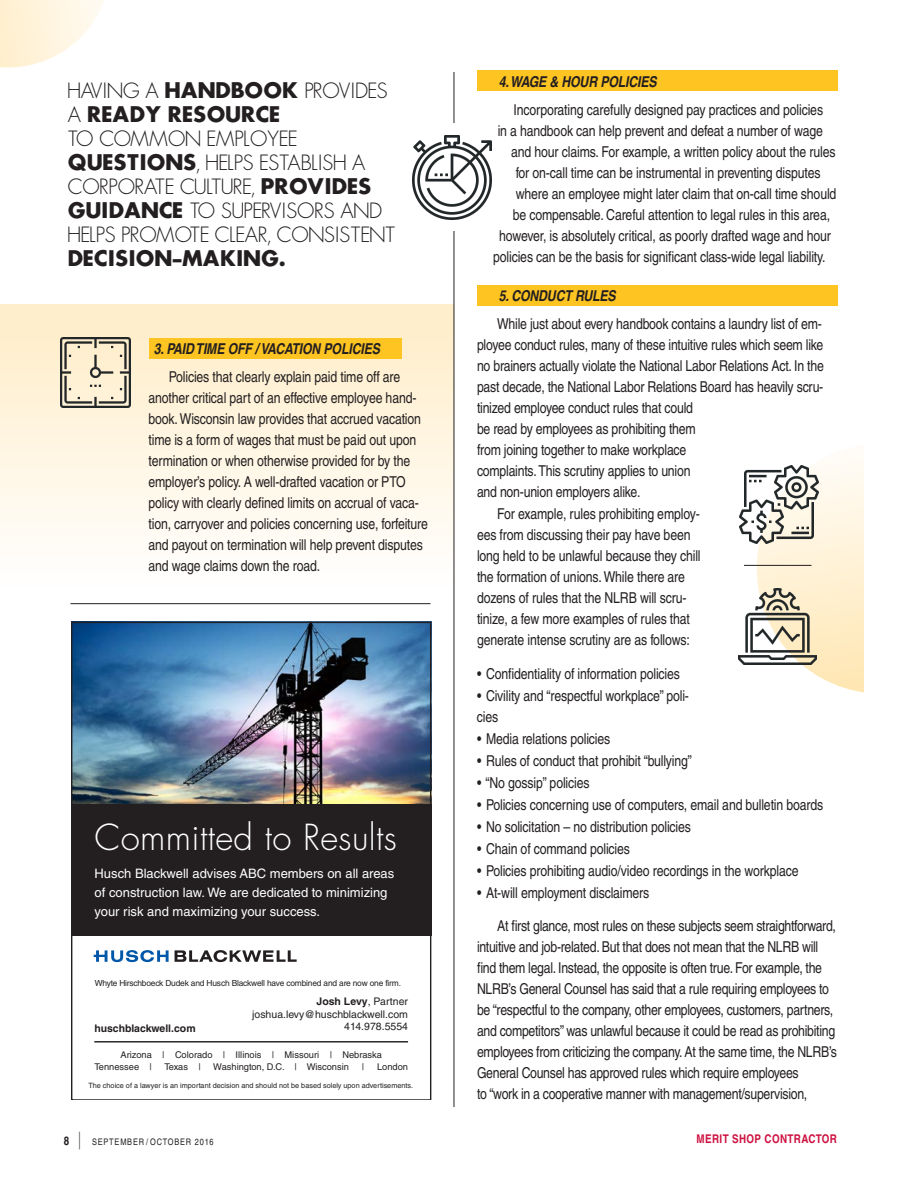
<style>
.page{position:relative;width:909px;height:1188px;background:#fff}
.page>*{position:absolute;margin:0;border:0;box-sizing:border-box;transform-origin:0 0}
.t1{font:300 34.95px "Futura Std";letter-spacing:.01em;color:#fff}
.t2{font:300 21px/24px "Futura";letter-spacing:-.02em;color:#231f20}
.t3{font:condensed 15px/21px "Helvetica";letter-spacing:-.01em;color:#231f20}
.t4{font:italic 700 condensed 15px "Helvetica";letter-spacing:-.01em;color:#231f20}
.t5{font:13.05px/18.8px "Helvetica LT Std";color:#fff}
.t6{font:700 condensed 12px "Helvetica";letter-spacing:.03em;color:#cd1141}
.t7{font:10.5px/12.6px "Helvetica LT Std";color:#231f20;text-align:right}
.t8{font:700 10.5px "Helvetica LT Std";color:#231f20}
.t9{font:9.3px/11.7px "Helvetica LT Std";color:#231f20}
.t10{font:condensed 9px "Helvetica";letter-spacing:.09em;color:#231f20}
.t11{font:8.4px "Helvetica LT Std";letter-spacing:-.02em;color:#231f20}
.t12{font:7.2px "Helvetica LT Std";color:#231f20}
.s1{font-weight:700}
.s2{font-weight:700;font-size:12px}
.s3{font-family:"Helvetica LT Std";font-weight:300;font-size:17.7px}
</style>
<div class="page">
<svg style="left:0;top:0;width:104px;height:67px"></svg>
<div style="left:477px;top:70px;width:361px;height:21px;background:#fec422"></div>
<div style="left:477px;top:285px;width:361px;height:21px;background:#fec422"></div>
<div style="left:0;top:304px;width:454px;height:283px;background:linear-gradient(to bottom,#ffecc4,#fffefe)"></div>
<img style="left:60px;top:337px;width:71px;height:71px">
<img style="left:73px;top:624px;width:356px;height:181px">
<div style="left:71px;top:805px;width:360px;height:131px;background:#231f20"></div>
<svg style="left:94px;top:950px;width:75px;height:12px"></svg>
<svg style="left:175px;top:950px;width:122px;height:12px"></svg>
<hr style="left:94px;top:1041px;width:314px;height:2px;background:#231f20">
<div style="left:149px;top:338px;width:253px;height:20px;background:#fec422"></div>
<hr style="left:454px;top:72px;width:1px;height:1035px;background:#231f20">
<div style="left:405px;top:123px;width:99px;height:108px;background:#fff"></div>
<img style="left:413px;top:135px;width:78px;height:84px">
<hr style="left:70px;top:603px;width:360px;height:1px;background:#231f20">
<svg style="left:757px;top:460px;width:107px;height:233px"></svg>
<img style="left:740px;top:465px;width:78px;height:79px">
<img style="left:738px;top:588px;width:79px;height:76px">
<hr style="left:744px;top:565px;width:68px;height:1px;background:#231f20">
<p class="t2" style="left:67px;top:78px;width:330px">HAVING A <span class="s1">HANDBOOK</span> PROVIDES<br>A <span class="s1">READY RESOURCE<br></span>TO COMMON EMPLOYEE<br><span class="s1">QUESTIONS</span>, HELPS ESTABLISH A<br>CORPORATE CULTURE, <span class="s1">PROVIDES<br>GUIDANCE</span> TO SUPERVISORS AND<br>HELPS PROMOTE CLEAR, CONSISTENT<br><span class="s1">DECISION-MAKING.</span></p>
<p class="t4" style="left:154px;top:339px;width:228px">3. PAID TIME OFF / VACATION POLICIES</p>
<p class="t3" style="left:148px;top:366px;width:281px;text-indent:20px">Policies that clearly explain paid time off are another critical part of an effective employee hand&shy;book. Wisconsin law provides that accrued vacation time is a form of wages that must be paid out upon termination or when otherwise provided for by the employer’s policy. A well-drafted vacation or PTO policy with clearly defined limits on accrual of vaca&shy;tion, carryover and policies concerning use, forfeiture and payout on termination will help prevent disputes and wage claims down the road.</p>
<p class="t1" style="left:95px;top:816px;width:304px">Committed to Results</p>
<p class="t5" style="left:95px;top:864px;width:301px">Husch Blackwell advises ABC members on all areas of construction law. We are dedicated to minimizing your risk and maximizing your success.</p>
<p class="t11" style="left:95px;top:978px;width:308px">Whyte Hirschboeck Dudek and Husch Blackwell have combined and are now one firm.</p>
<p class="t7" style="left:252px;top:995px;width:157px"><span class="s1">Josh Levy</span>, Partner joshua.levy@huschblackwell.com<br>414.978.5554</p>
<p class="t8" style="left:94px;top:1022px;width:103px">huschblackwell.com</p>
<p class="t9" style="left:94px;top:1049px;width:289px;text-indent:26px">Arizona | Colorado | Illinois | Missouri | Nebraska<br>Tennessee |</p>
<p class="t9" style="left:164px;top:1061px;width:38px">Texas |</p>
<p class="t9" style="left:213px;top:1061px;width:137px">Washington, D.C. | Wisconsin</p>
<p class="t9" style="left:362px;top:1061px;width:4px">|</p>
<p class="t9" style="left:377px;top:1061px;width:33px">London</p>
<p class="t12" style="left:88px;top:1081px;width:326px">The choice of a lawyer is an important decision and should not be based solely upon advertisements.</p>
<p class="t4" style="left:499px;top:72px;width:159px">4. WAGE &amp; HOUR POLICIES</p>
<p class="t3" style="left:513px;top:99px;width:311px">Incorporating carefully designed pay practices and policies</p>
<p class="t3" style="left:498px;top:120px;width:327px">in a handbook can help prevent and defeat a number of wage</p>
<p class="t3" style="left:511px;top:141px;width:326px">and hour claims. For example, a written policy about the rules</p>
<p class="t3" style="left:516px;top:162px;width:306px">for on-call time can be instrumental in preventing disputes</p>
<p class="t3" style="left:516px;top:183px;width:322px">where an employee might later claim that on-call time should</p>
<p class="t3" style="left:513px;top:204px;width:319px">be compensable. Careful attention to legal rules in this area,</p>
<p class="t3" style="left:499px;top:225px;width:333px">however, is absolutely critical, as poorly drafted wage and hour</p>
<p class="t3" style="left:493px;top:246px;width:334px">policies can be the basis for significant class-wide legal liability.</p>
<p class="t4" style="left:499px;top:287px;width:119px">5. CONDUCT RULES</p>
<p class="t3" style="left:477px;top:314px;width:348px;text-indent:20px">While just about every handbook contains a laundry list of em&shy;ployee conduct rules, many of these intuitive rules which seem like no brainers actually violate the National Labor Relations Act. In the past decade, the National Labor Relations Board has heavily scru&shy;tinized employee conduct rules that could<br>be read by employees as prohibiting them<br>from joining together to make workplace<br>complaints. This scrutiny applies to union<br>and non-union employers alike.</p>
<p class="t3" style="left:477px;top:504px;width:225px;text-indent:20px">For example, rules prohibiting employ&shy;ees from discussing their pay have been long held to be unlawful because they chill the formation of unions. While there are dozens of rules that the NLRB will scru&shy;tinize, a few more examples of rules that generate intense scrutiny are as follows:</p>
<p class="t3" style="left:477px;top:663px;width:205px">• Confidentiality of information policies</p>
<p class="t3" style="left:477px;top:685px;width:214px">• Civility and “respectful workplace” poli&shy;cies</p>
<p class="t3" style="left:477px;top:728px;width:135px">• Media relations policies</p>
<p class="t3" style="left:477px;top:750px;width:217px">• Rules of conduct that prohibit “bullying”</p>
<p class="t3" style="left:477px;top:772px;width:114px">• “No gossip” policies</p>
<p class="t3" style="left:477px;top:794px;width:348px">• Policies concerning use of computers, email and bulletin boards</p>
<p class="t3" style="left:477px;top:816px;width:216px">• No solicitation – no distribution policies</p>
<p class="t3" style="left:477px;top:838px;width:155px">• Chain of command policies</p>
<p class="t3" style="left:477px;top:860px;width:323px">• Policies prohibiting audio/video recordings in the workplace</p>
<p class="t3" style="left:477px;top:882px;width:174px">• At-will employment disclaimers</p>
<p class="t3" style="left:477px;top:916px;width:361px;text-indent:20px">At first glance, most rules on these subjects seem straightforward, intuitive and job-related. But that does not mean that the NLRB will find them legal. Instead, the opposite is often true. For example, the NLRB’s General Counsel has said that a rule requiring employees to be “respectful to the company, other employees, customers, partners, and competitors” was unlawful because it could be read as prohibiting employees from criticizing the company. At the same time, the NLRB’s General Counsel has approved rules which require employees<br>to “work in a cooperative manner with management/supervision,</p>
<p class="t10" style="left:64px;top:1137px;width:151px"><span class="s2">8</span> <span class="s3">|</span> SEPTEMBER / OCTOBER 2016</p>
<p class="t6" style="left:697px;top:1132px;width:142px">MERIT SHOP CONTRACTOR</p>
</div>
